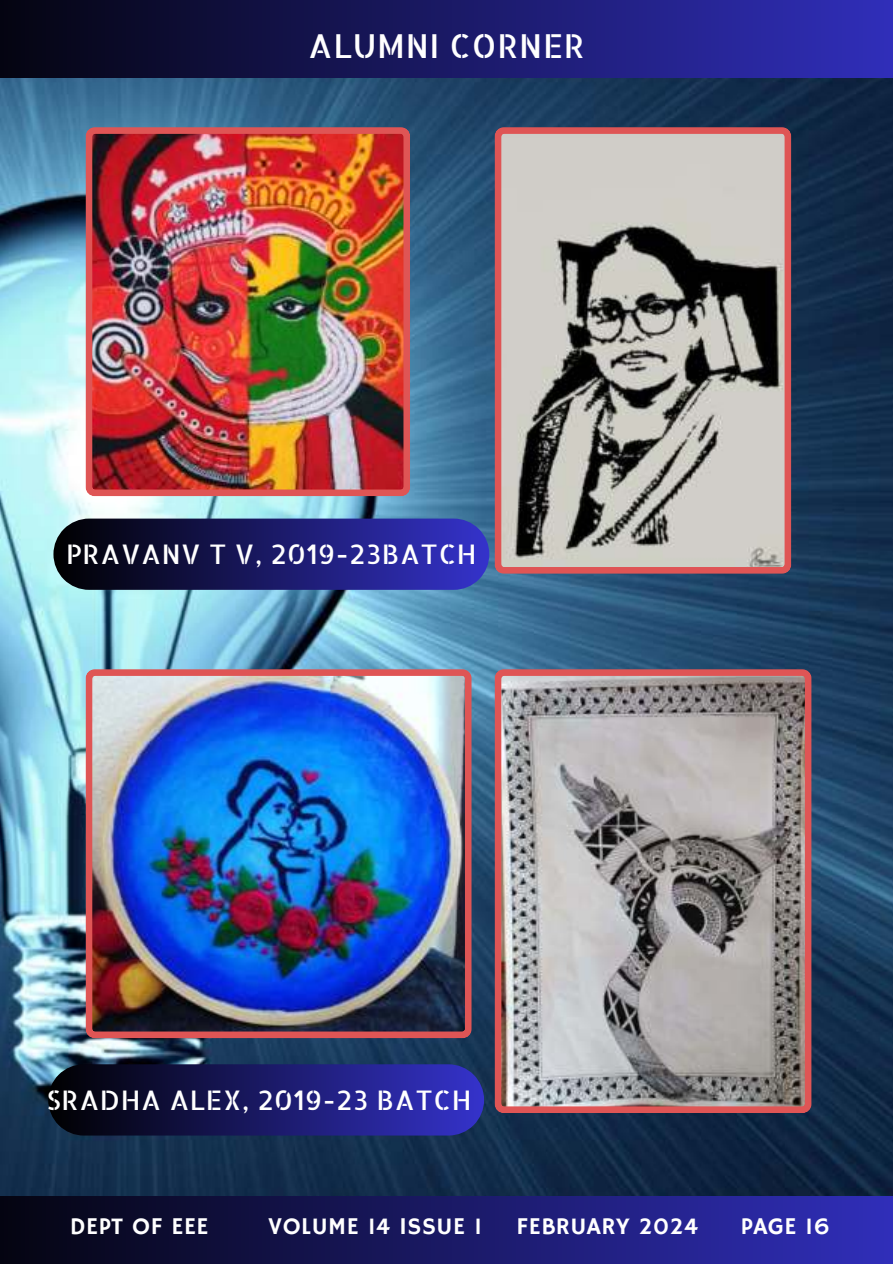
<style>
.page{position:relative;width:893px;height:1264px;background:#fff}
.page>*{position:absolute;margin:0;border:0;box-sizing:border-box;transform-origin:0 0}
.t1{font:33px "Allerta Stencil";letter-spacing:.02em;color:#fff}
.t2{font:27px "Allerta Stencil";letter-spacing:.02em;color:#fff}
.t3{font:24px "Hammersmith One";letter-spacing:.02em;color:#fff}
</style>
<div class="page">
<img style="left:0;top:78px;width:892px;height:1118px">
<div style="left:0;top:0;width:892px;height:78px;background:linear-gradient(to right,#040411,#302eb9)"></div>
<div style="left:0;top:1196px;width:892px;height:67px;background:linear-gradient(to right,#040411,#302eb9)"></div>
<img style="left:85px;top:127px;width:324px;height:369px">
<svg style="left:494px;top:669px;width:317px;height:443px;background:#a59999"></svg>
<img style="left:85px;top:669px;width:386px;height:369px">
<svg style="left:494px;top:127px;width:297px;height:446px;background:#989594"></svg>
<svg style="left:53px;top:518px;width:436px;height:72px;background:#1f206a"></svg>
<svg style="left:48px;top:1064px;width:436px;height:71px;background:#1a1b65"></svg>
<p class="t1" style="left:308px;top:24px;width:278px">ALUMNI CORNER</p>
<p class="t2" style="left:66px;top:536px;width:412px">PRAVANV T V, 2019-23BATCH</p>
<p class="t2" style="left:47px;top:1082px;width:426px">SRADHA ALEX, 2019-23 BATCH</p>
<p class="t3" style="left:70px;top:1212px;width:140px">DEPT OF EEE</p>
<p class="t3" style="left:268px;top:1212px;width:215px">VOLUME 14 ISSUE 1</p>
<p class="t3" style="left:516px;top:1212px;width:183px">FEBRUARY 2024</p>
<p class="t3" style="left:740px;top:1212px;width:90px">PAGE 16</p>
</div>
